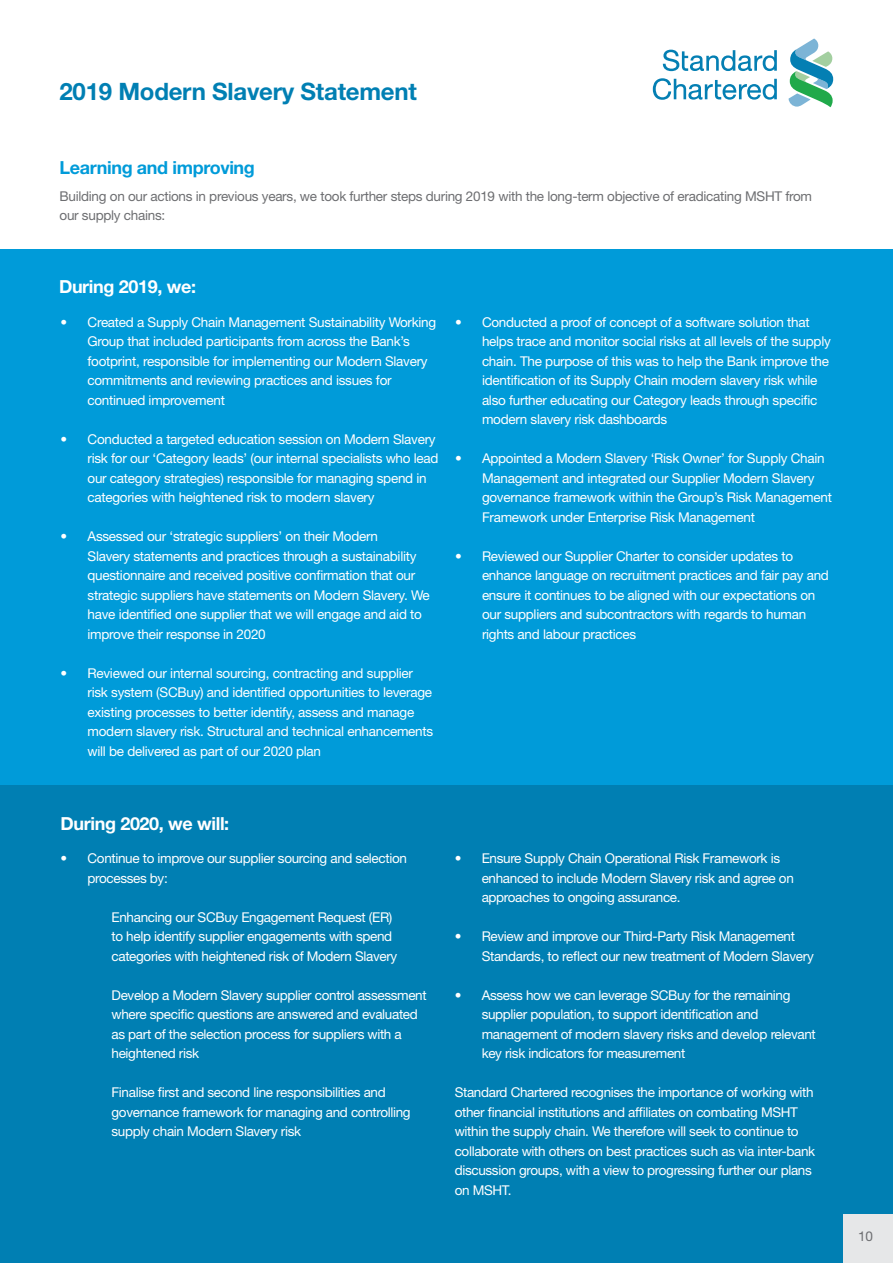
<style>
.page{position:relative;width:893px;height:1263px;background:#fff}
.page>*{position:absolute;margin:0;border:0;box-sizing:border-box;transform-origin:0 0}
.t1{font:700 24px "Helvetica Neue";letter-spacing:-.01em;color:#007fb3}
.t2{font:700 18px "Helvetica Neue";letter-spacing:-.02em;color:#fff}
.t3{font:700 18px "Helvetica Neue";letter-spacing:-.02em;color:#009bd9}
.t4{font:13.5px/19.5px "Helvetica Neue";letter-spacing:-.02em;color:#fff}
.t5{font:13.5px "Helvetica Neue";letter-spacing:-.02em;color:#6d6e71}
</style>
<div class="page">
<svg style="left:663px;top:50px;width:114px;height:21px"></svg>
<svg style="left:653px;top:78px;width:124px;height:22px"></svg>
<svg style="left:788px;top:39px;width:45px;height:68px"></svg>
<div style="left:0;top:250px;width:893px;height:580px;background:#009bd9"></div>
<div style="left:0;top:786px;width:893px;height:477px;background:#007fb3"></div>
<div style="left:844px;top:1214px;width:49px;height:49px;background:#e6e7e8"></div>
<h1 class="t1" style="left:60px;top:77px;width:359px">2019 Modern Slavery Statement</h1>
<h4 class="t3" style="left:60px;top:156px;width:197px">Learning and improving</h4>
<p class="t5" style="left:60px;top:188px;width:754px">Building on our actions in previous years, we took further steps during 2019 with the long-term objective of eradicating MSHT from</p>
<p class="t5" style="left:60px;top:207px;width:107px">our supply chains:</p>
<h4 class="t2" style="left:59px;top:276px;width:138px">During 2019, we:</h4>
<p class="t4" style="left:88px;top:312px;width:350px;text-indent:-27px">• Created a Supply Chain Management Sustainability Working Group that included participants from across the Bank’s footprint, responsible for implementing our Modern Slavery commitments and reviewing practices and issues for continued improvement</p>
<p class="t4" style="left:88px;top:429px;width:352px;text-indent:-27px">• Conducted a targeted education session on Modern Slavery risk for our ‘Category leads’ (our internal specialists who lead our category strategies) responsible for managing spend in categories with heightened risk to modern slavery</p>
<p class="t4" style="left:88px;top:526px;width:344px;text-indent:-27px">• Assessed our ‘strategic suppliers’ on their Modern<br>Slavery statements and practices through a sustainability questionnaire and received positive confrmation that our strategic suppliers have statements on Modern Slavery. We have identifed one supplier that we will engage and aid to improve their response in 2020</p>
<p class="t4" style="left:88px;top:663px;width:347px;text-indent:-27px">• Reviewed our internal sourcing, contracting and supplier risk system (SCBuy) and identifed opportunities to leverage existing processes to better identify, assess and manage modern slavery risk. Structural and technical enhancements will be delivered as part of our 2020 plan</p>
<p class="t4" style="left:482px;top:312px;width:350px;text-indent:-27px">• Conducted a proof of concept of a software solution that helps trace and monitor social risks at all levels of the supply chain. The purpose of this was to help the Bank improve the identifcation of its Supply Chain modern slavery risk while also further educating our Category leads through specifc modern slavery risk dashboards</p>
<p class="t4" style="left:482px;top:448px;width:351px;text-indent:-27px">• Appointed a Modern Slavery ‘Risk Owner’ for Supply Chain Management and integrated our Supplier Modern Slavery governance framework within the Group’s Risk Management Framework under Enterprise Risk Management</p>
<p class="t4" style="left:482px;top:546px;width:348px;text-indent:-27px">• Reviewed our Supplier Charter to consider updates to enhance language on recruitment practices and fair pay and ensure it continues to be aligned with our expectations on our suppliers and subcontractors with regards to human rights and labour practices</p>
<h4 class="t2" style="left:61px;top:812px;width:170px">During 2020, we will:</h4>
<p class="t4" style="left:88px;top:848px;width:321px;text-indent:-27px">• Continue to improve our supplier sourcing and selection processes by:</p>
<p class="t4" style="left:112px;top:907px;width:287px">Enhancing our SCBuy Engagement Request (ER) to help identify supplier engagements with spend categories with heightened risk of Modern Slavery</p>
<p class="t4" style="left:112px;top:985px;width:317px">Develop a Modern Slavery supplier control assessment where specifc questions are answered and evaluated as part of the selection process for suppliers with a heightened risk</p>
<p class="t4" style="left:112px;top:1082px;width:301px">Finalise frst and second line responsibilities and governance framework for managing and controlling supply chain Modern Slavery risk</p>
<p class="t4" style="left:482px;top:848px;width:314px;text-indent:-27px">• Ensure Supply Chain Operational Risk Framework is enhanced to include Modern Slavery risk and agree on approaches to ongoing assurance.</p>
<p class="t4" style="left:482px;top:926px;width:333px;text-indent:-27px">• Review and improve our Third-Party Risk Management<br>Standards, to refect our new treatment of Modern Slavery</p>
<p class="t4" style="left:482px;top:985px;width:336px;text-indent:-27px">• Assess how we can leverage SCBuy for the remaining supplier population, to support identifcation and management of modern slavery risks and develop relevant key risk indicators for measurement</p>
<p class="t4" style="left:455px;top:1082px;width:362px">Standard Chartered recognises the importance of working with other fnancial institutions and affliates on combating MSHT within the supply chain. We therefore will seek to continue to collaborate with others on best practices such as via inter-bank discussion groups, with a view to progressing further our plans on MSHT.</p>
<p class="t5" style="left:858px;top:1228px;width:16px">10</p>
</div>
